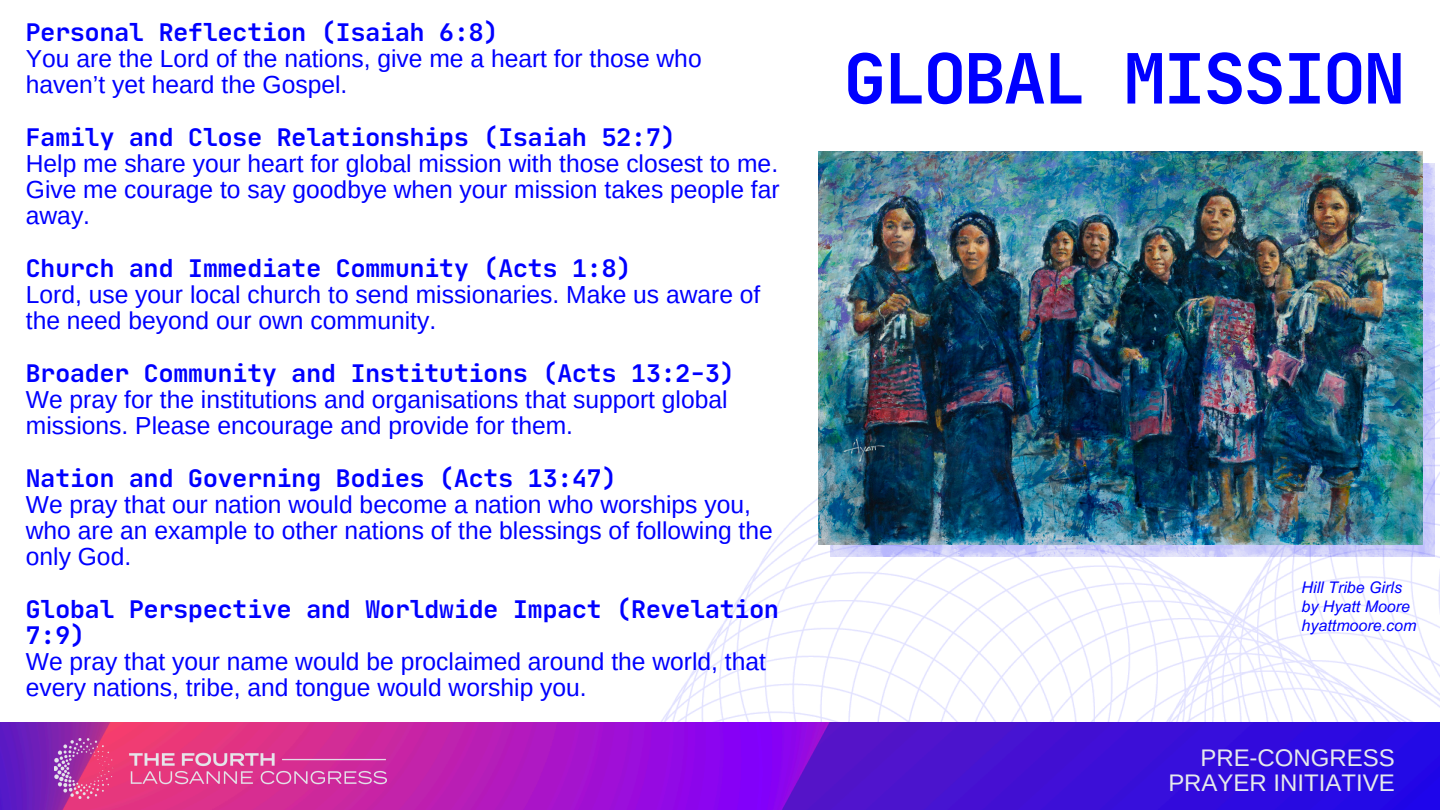
<style>
.page{position:relative;width:1440px;height:810px;background:#fff}
.page>*{position:absolute;margin:0;border:0;box-sizing:border-box;transform-origin:0 0}
.t1{font:700 70.1px "Jet Brains Mono";letter-spacing:-.03em;color:#00f}
.t2{font:24.6px/26.2px "Arimo";color:#00f}
.t3{font:24px/25.5px "Arimo";color:#e6eaec;text-align:right}
.t4{font:italic 16px "Arial MT Pro";color:#00f}
.s1{font-family:"Jet Brains Mono";font-weight:700}
</style>
<div class="page">
<img style="left:0;top:151px;width:1440px;height:572px">
<img style="left:0;top:723px;width:1440px;height:87px">
<img style="left:54px;top:739px;width:332px;height:60px">
<img style="left:830px;top:164px;width:604px;height:393px">
<img style="left:818px;top:152px;width:605px;height:393px">
<h1 class="t2" style="left:26px;top:19px;width:677px"><span class="s1">Personal Reflection (Isaiah 6:8)<br></span>You are the Lord of the nations, give me a heart for those who haven’t yet heard the Gospel.</h1>
<p class="t2" style="left:26px;top:124px;width:755px"><span class="s1">Family and Close Relationships (Isaiah 52:7)<br></span>Help me share your heart for global mission with those closest to me.<br>Give me courage to say goodbye when your mission takes people far away.</p>
<p class="t2" style="left:26px;top:255px;width:736px"><span class="s1">Church and Immediate Community (Acts 1:8)<br></span>Lord, use your local church to send missionaries. Make us aware of the need beyond our own community.</p>
<p class="t2" style="left:26px;top:360px;width:710px"><span class="s1">Broader Community and Institutions (Acts 13:2-3)<br></span>We pray for the institutions and organisations that support global missions. Please encourage and provide for them.</p>
<p class="t2" style="left:26px;top:465px;width:748px"><span class="s1">Nation and Governing Bodies (Acts 13:47)<br></span>We pray that our nation would become a nation who worships you, who are an example to other nations of the blessings of following the only God.</p>
<p class="t2" style="left:26px;top:596px;width:755px"><span class="s1">Global Perspective and Worldwide Impact (Revelation 7:9)<br></span>We pray that your name would be proclaimed around the world, that every nations, tribe, and tongue would worship you.</p>
<h3 class="t1" style="left:844px;top:35px;width:563px">GLOBAL MISSION</h3>
<h3 class="t4" style="left:1302px;top:582px;width:102px">Hill Tribe Girls</h3>
<h3 class="t4" style="left:1302px;top:601px;width:110px">by Hyatt Moore</h3>
<h3 class="t4" style="left:1302px;top:619px;width:116px">hyattmoore.com</h3>
<h3 class="t3" style="left:1168px;top:745px;width:228px">PRE-CONGRESS<br>PRAYER INITIATIVE</h3>
</div>
